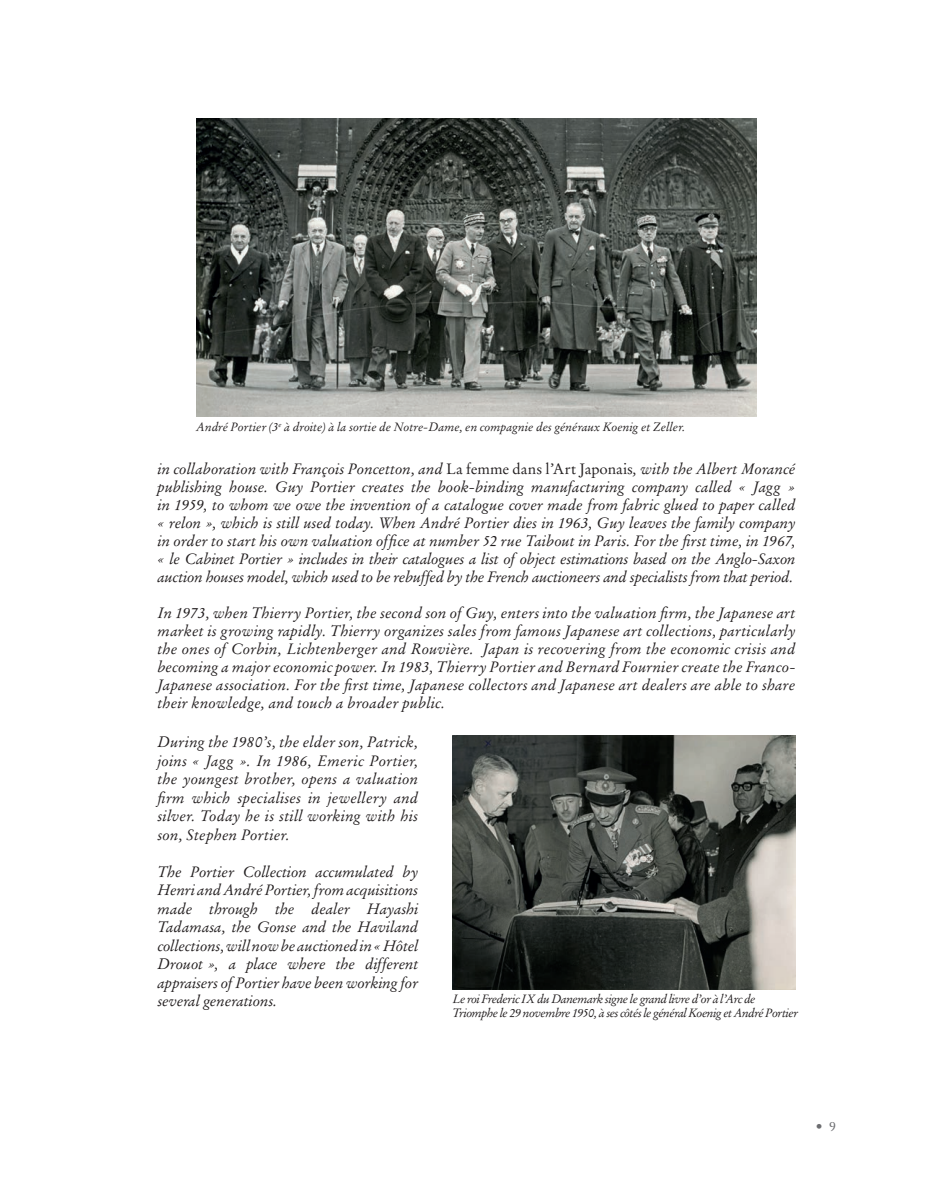
<style>
.page{position:relative;width:936px;height:1191px;background:#fff}
.page>*{position:absolute;margin:0;border:0;box-sizing:border-box;transform-origin:0 0}
.t1{font:italic 15px/18.5px "Stempel Garamond LT Std";letter-spacing:-.005em;color:#231f20;text-align:justify}
.t2{font:13.5px "Stempel Garamond LT Std";color:#6c6d70}
.t3{font:italic 12px/14.4px "Stempel Garamond LT Std";letter-spacing:-.035em;color:#231f20}
.t4{font:italic 12px "Stempel Garamond LT Std";letter-spacing:-.005em;color:#231f20}
.s1{font-style:normal}
</style>
<div class="page">
<img style="left:196px;top:119px;width:560px;height:297px">
<img style="left:452px;top:735px;width:343px;height:254px">
<p class="t4" style="left:196px;top:419px;width:490px">André Portier (3<sup>e</sup> à droite) à la sortie de Notre-Dame, en compagnie des généraux Koenig et Zeller.</p>
<p class="t1" style="left:157px;top:460px;width:639px;line-height:18px">in collaboration with François Poncetton, and <span class="s1">La femme dans l’Art Japonais</span>, with the Albert Morancé publishing house. Guy Portier creates the book-binding manufacturing company called « Jagg » in 1959, to whom we owe the invention of a catalogue cover made from fabric glued to paper called « relon », which is still used today. When André Portier dies in 1963, Guy leaves the family company in order to start his own valuation office at number 52 rue Taibout in Paris. For the first time, in 1967, « le Cabinet Portier » includes in their catalogues a list of object estimations based on the Anglo-Saxon auction houses model, which used to be rebuffed by the French auctioneers and specialists from that period.</p>
<p class="t1" style="left:157px;top:604px;width:639px;line-height:18px">In 1973, when Thierry Portier, the second son of Guy, enters into the valuation firm, the Japanese art market is growing rapidly. Thierry organizes sales from famous Japanese art collections, particularly the ones of Corbin, Lichtenberger and Rouvière. Japan is recovering from the economic crisis and becoming a major economic power. In 1983, Thierry Portier and Bernard Fournier create the Franco-Japanese association. For the first time, Japanese collectors and Japanese art dealers are able to share their knowledge, and touch a broader public.</p>
<p class="t1" style="left:157px;top:733px;width:262px">During the 1980’s, the elder son, Patrick, joins « Jagg ». In 1986, Emeric Portier, the youngest brother, opens a valuation firm which specialises in jewellery and silver. Today he is still working with his son, Stephen Portier.</p>
<p class="t1" style="left:157px;top:862px;width:263px">The Portier Collection accumulated by Henri and André Portier, from acquisitions made through the dealer Hayashi Tadamasa, the Gonse and the Haviland collections, will now be auctioned in « Hôtel Drouot », a place where the different appraisers of Portier have been working for several generations.</p>
<p class="t3" style="left:452px;top:991px;width:347px">Le roi Frederic IX du Danemark signe le grand livre d’or à l’Arc de<br>Triomphe le 29 novembre 1950, à ses côtés le général Koenig et André Portier</p>
<p class="t2" style="left:815px;top:1118px;width:22px">• 9</p>
</div>
